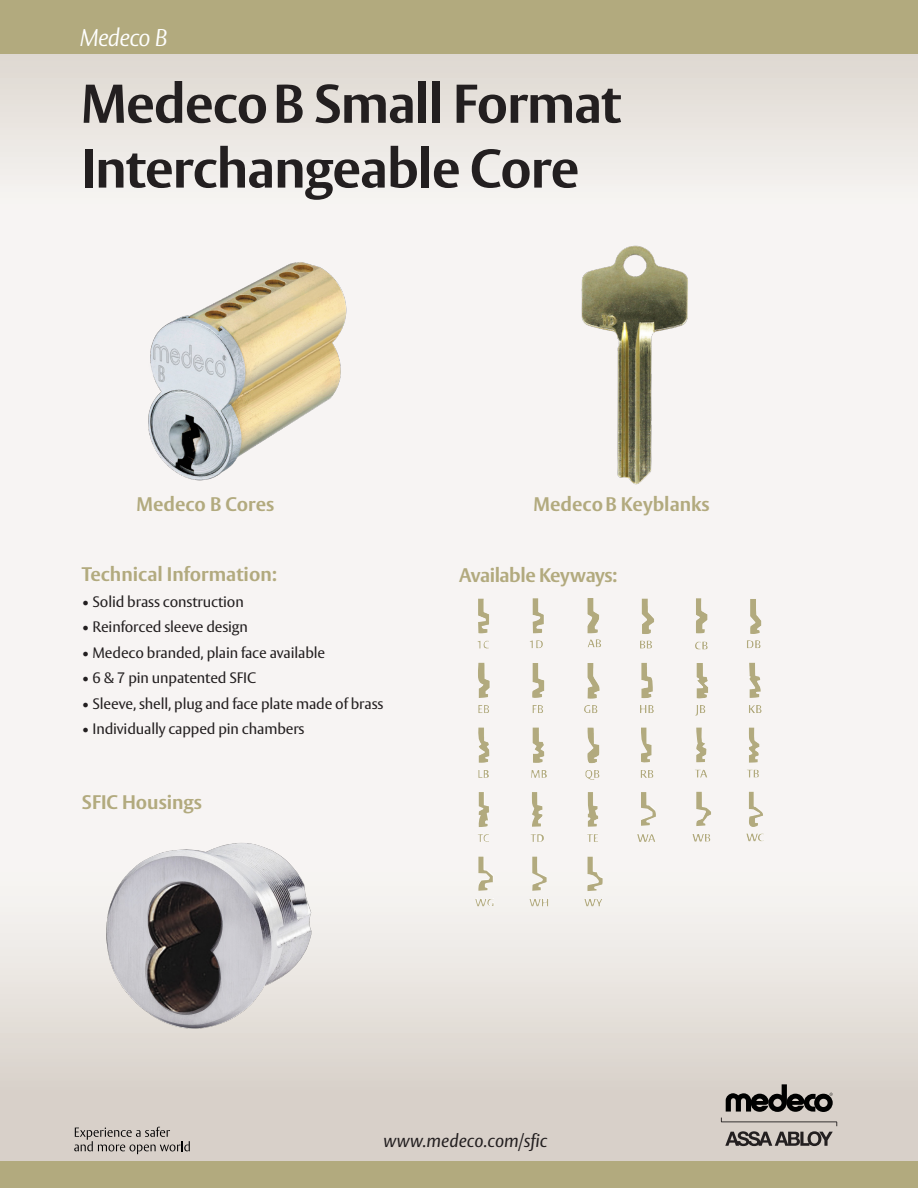
<style>
.page{position:relative;width:918px;height:1188px;background:#f7f4f3}
.page>*{position:absolute;margin:0;border:0;box-sizing:border-box;transform-origin:0 0}
.t1{font:700 54px/64.8px "ASSA Vesta";letter-spacing:-.02em;color:#231f20}
.t2{font:italic 300 24px "ASSA Vesta";letter-spacing:-.03em;color:#fff}
.Bullet_Title{font:700 19.5px "ASSA Vesta";color:#b2aa7e}
.Bullet_Title-2{font:700 19.5px "ASSA Vesta";letter-spacing:-.025em;color:#b2aa7e}
.t3{font:italic 18px "ASSA Vesta";color:#231f20}
.Bullet_Text{font:15px "ASSA Vesta";letter-spacing:-.01em;color:#231f20}
</style>
<div class="page">
<div style="left:0;top:756px;width:918px;height:432px;background:linear-gradient(to bottom,#fdfbfa,#d4ccc3)"></div>
<svg style="left:0;top:54px;width:918px;height:103px"></svg>
<svg style="left:721px;top:1118px;width:116px;height:28px;background:#a49d98"></svg>
<svg style="left:726px;top:1084px;width:107px;height:28px;background:#75716d"></svg>
<svg style="left:74px;top:1127px;width:116px;height:27px;background:#b6afa9"></svg>
<div style="left:0;top:0;width:918px;height:54px;background:#b2aa7e"></div>
<div style="left:0;top:1161px;width:918px;height:27px;background:#b2aa7e"></div>
<img style="left:581px;top:245px;width:107px;height:240px">
<img style="left:95px;top:822px;width:233px;height:226px">
<img style="left:148px;top:262px;width:199px;height:219px">
<img style="left:478px;top:598px;width:283px;height:50px">
<p class="t2" style="left:80px;top:23px;width:89px">Medeco B</p>
<p class="t1" style="left:81px;top:74px;width:542px">MedecoB Small Format<br>Interchangeable Core</p>
<p class="Bullet_Title" style="left:136px;top:493px;width:140px">Medeco B Cores</p>
<p class="Bullet_Title" style="left:82px;top:563px;width:197px">Technical Information:</p>
<p class="Bullet_Text" style="left:82px;top:593px;width:163px">• Solid brass construction</p>
<p class="Bullet_Text" style="left:82px;top:618px;width:168px">• Reinforced sleeve design</p>
<p class="Bullet_Text" style="left:82px;top:644px;width:245px">• Medeco branded, plain face available</p>
<p class="Bullet_Text" style="left:82px;top:669px;width:176px">• 6 &amp; 7 pin unpatented SFIC</p>
<p class="Bullet_Text" style="left:82px;top:695px;width:303px">• Sleeve, shell, plug and face plate made of brass</p>
<p class="Bullet_Text" style="left:82px;top:720px;width:224px">• Individually capped pin chambers</p>
<p class="Bullet_Title" style="left:82px;top:790px;width:122px">SFIC Housings</p>
<p class="Bullet_Title" style="left:534px;top:493px;width:178px">MedecoB Keyblanks</p>
<p class="Bullet_Title-2" style="left:459px;top:563px;width:160px">Available Keyways:</p>
<p class="t3" style="left:383px;top:1130px;width:166px">www.medeco.com/sfic</p>
</div>
